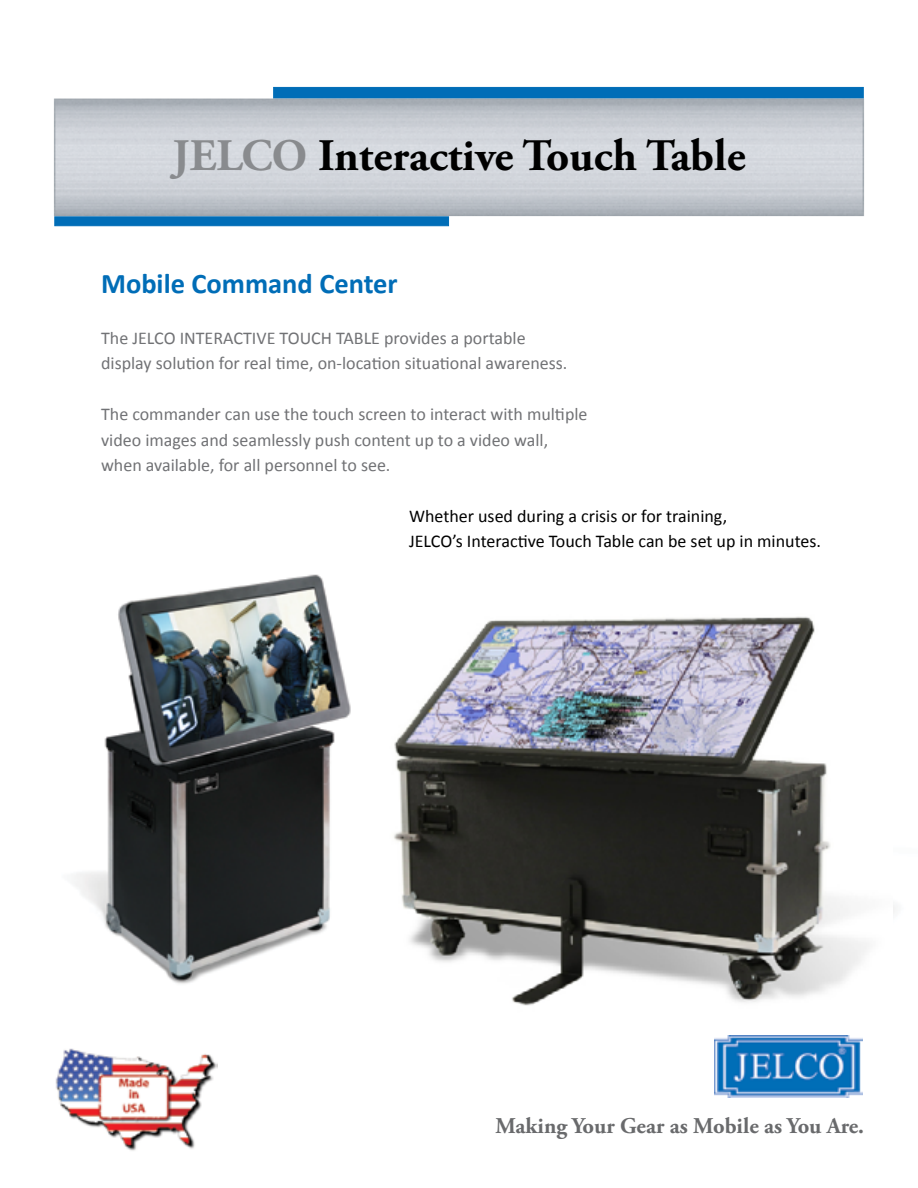
<style>
.page{position:relative;width:918px;height:1188px;background:#fff}
.page>*{position:absolute;margin:0;border:0;box-sizing:border-box;transform-origin:0 0}
.t1{font:700 45px "Adobe Garamond Pro";color:#000}
.t2{font:700 28.5px "Calibri";color:#006db7}
.t3{font:700 22.5px "Adobe Garamond Pro";color:#696a6c}
.t4{font:18px/25.5px "Calibri";color:#717275}
.t5{font:18px/25.5px "Calibri";color:#000}
.s1{color:#898b8e}
</style>
<div class="page">
<img style="left:74px;top:574px;width:822px;height:410px">
<img style="left:715px;top:1035px;width:147px;height:62px">
<img style="left:55px;top:1048px;width:163px;height:103px">
<img style="left:54px;top:86px;width:810px;height:141px">
<img style="left:377px;top:574px;width:515px;height:432px">
<h1 class="t1" style="left:172px;top:130px;width:575px"><span class="s1">JELCO</span> Interactive Touch Table</h1>
<h2 class="t2" style="left:101px;top:265px;width:298px">Mobile Command Center</h2>
<p class="t4" style="left:101px;top:325px;width:468px">The JELCO INTERACTIVE TOUCH TABLE provides a portable display solution for real time, on-location situational awareness.</p>
<p class="t4" style="left:101px;top:402px;width:488px">The commander can use the touch screen to interact with multiple video images and seamlessly push content up to a video wall, when available, for all personnel to see.</p>
<p class="t5" style="left:409px;top:503px;width:414px">Whether used during a crisis or for training,<br>JELCO’s Interactive Touch Table can be set up in minutes.</p>
<p class="t3" style="left:495px;top:1113px;width:370px">Making Your Gear as Mobile as You Are.</p>
</div>
